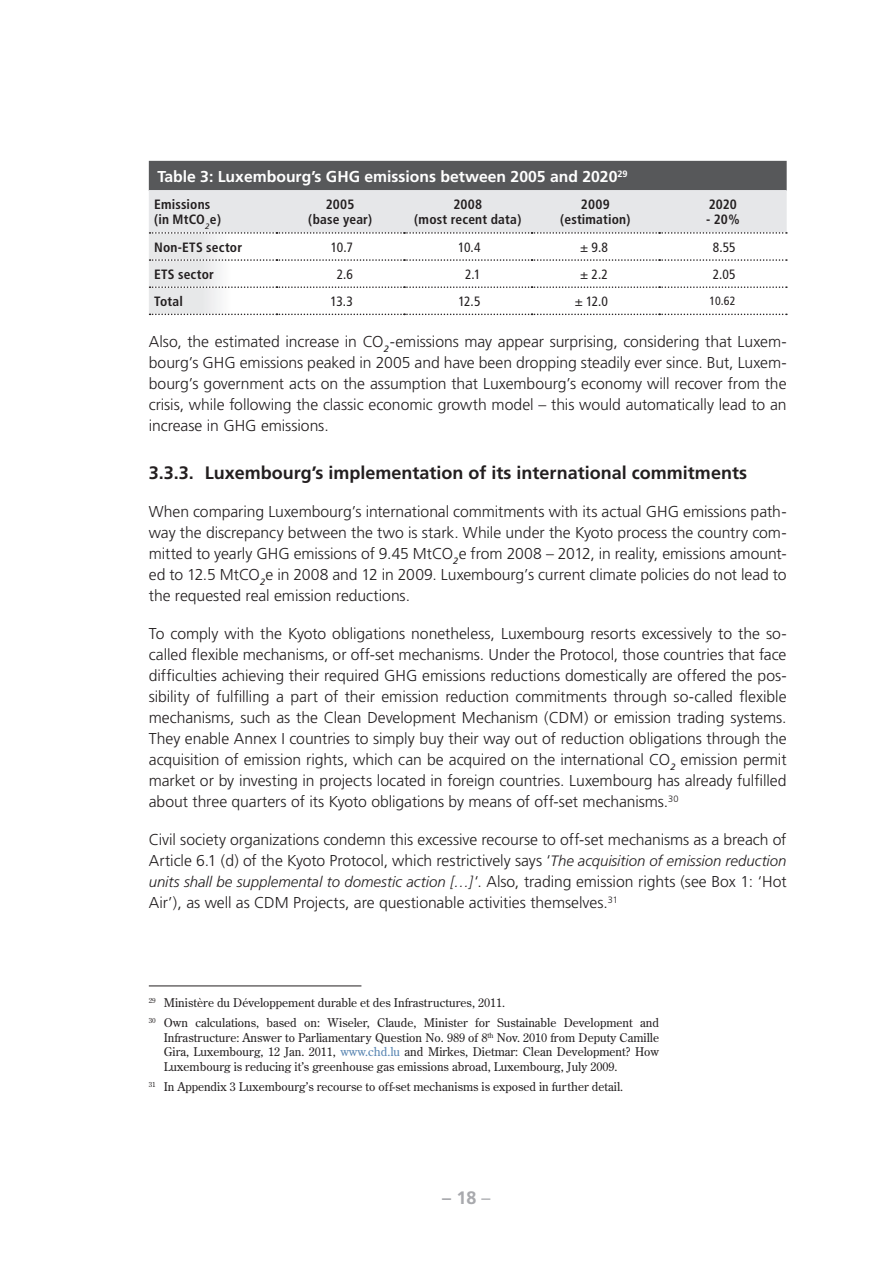
<style>
.page{position:relative;width:893px;height:1263px;background:#fff}
.page>*{position:absolute;margin:0;border:0;box-sizing:border-box;transform-origin:0 0}
.t1{font:700 18px "Frutiger";color:#231f20}
.t2{font:700 18px "Frutiger";color:#a8a9ad}
.t3{font:300 15.75px/21px "Frutiger";letter-spacing:-.005em;color:#231f20;text-align:justify}
.t4{font:700 15.75px "Frutiger";color:#fff}
.t5{font:italic 300 15px "Frutiger";color:#231f20}
.t6{font:700 condensed 13.5px/15.8px "Frutiger";letter-spacing:.015em;color:#231f20;text-align:center}
.t7{font:condensed 13.5px "Frutiger";letter-spacing:-.035em;color:#231f20}
.t8{font:12px/14.4px "Century Old Style Std";color:#231f20}
.t9{font:condensed 12px "Frutiger";color:#231f20}
.s1{font-style:italic;font-size:15px}
.s2{font-style:normal;font-size:15.75px}
.s3{color:#5482b0}
.s4{font-weight:400}
</style>
<div class="page">
<div style="left:149px;top:161px;width:638px;height:30px;background:#57585a"></div>
<svg style="left:149px;top:190px;width:638px;height:125px"></svg>
<hr style="left:149px;top:985px;width:212px;height:1px;background:#231f20">
<p class="t4" style="left:157px;top:167px;width:472px">Table 3: Luxembourg’s GHG emissions between 2005 and 2020<sup>29</sup></p>
<p class="t6" style="left:154px;top:196px;width:68px;text-align:left">Emissions (in MtCO<sub>2</sub>e)</p>
<p class="t6" style="left:308px;top:196px;width:65px">2005<br>(base year)</p>
<p class="t6" style="left:414px;top:196px;width:109px">2008<br>(most recent data)</p>
<p class="t6" style="left:560px;top:196px;width:72px">2009 (estimation)</p>
<p class="t6" style="left:709px;top:196px;width:30px">2020</p>
<p class="t6" style="left:706px;top:212px;width:35px">- 20%</p>
<p class="t6" style="left:154px;top:239px;width:90px">Non-ETS sector</p>
<p class="t7" style="left:331px;top:239px;width:24px">10.7</p>
<p class="t7" style="left:458px;top:239px;width:24px">10.4</p>
<p class="t7" style="left:580px;top:239px;width:29px">± 9.8</p>
<p class="t7" style="left:713px;top:239px;width:24px">8.55</p>
<p class="t6" style="left:154px;top:266px;width:61px">ETS sector</p>
<p class="t7" style="left:337px;top:266px;width:18px">2.6</p>
<p class="t7" style="left:465px;top:266px;width:17px">2.1</p>
<p class="t7" style="left:580px;top:266px;width:29px">± 2.2</p>
<p class="t7" style="left:713px;top:266px;width:24px">2.05</p>
<p class="t6" style="left:154px;top:293px;width:30px">Total</p>
<p class="t7" style="left:331px;top:293px;width:24px">13.3</p>
<p class="t7" style="left:458px;top:293px;width:24px">12.5</p>
<p class="t7" style="left:575px;top:293px;width:35px">± 12.0</p>
<p class="t9" style="left:710px;top:294px;width:28px">10.62</p>
<p class="t3" style="left:149px;top:331px;width:639px">Also, the estimated increase in CO<sub>2</sub>-emissions may appear surprising, considering that Luxem&shy;bourg’s GHG emissions peaked in 2005 and have been dropping steadily ever since. But, Luxem&shy;bourg’s government acts on the assumption that Luxembourg’s economy will recover from the crisis, while following the classic economic growth model – this would automatically lead to an increase in GHG emissions.</p>
<p class="t1" style="left:149px;top:462px;width:600px">3.3.3. Luxembourg’s implementation of its international commitments</p>
<p class="t3" style="left:149px;top:501px;width:639px">When comparing Luxembourg’s international commitments with its actual GHG emissions path&shy;way the discrepancy between the two is stark. While under the Kyoto process the country com&shy;mitted to yearly GHG emissions of 9.45 MtCO<sub>2</sub>e from 2008 – 2012, in reality, emissions amount&shy;ed to 12.5 MtCO<sub>2</sub>e in 2008 and 12 in 2009. Luxembourg’s current climate policies do not lead to the requested real emission reductions.</p>
<p class="t3" style="left:149px;top:623px;width:639px">To comply with the Kyoto obligations nonetheless, Luxembourg resorts excessively to the so&shy;called flexible mechanisms, or off-set mechanisms. Under the Protocol, those countries that face difficulties achieving their required GHG emissions reductions domestically are offered the pos&shy;sibility of fulfilling a part of their emission reduction commitments through so-called flexible mechanisms, such as the Clean Development Mechanism (CDM) or emission trading systems.<br>They enable Annex I countries to simply buy their way out of reduction obligations through the acquisition of emission rights, which can be acquired on the international CO<sub>2</sub> emission permit market or by investing in projects located in foreign countries. Luxembourg has already fulfilled about three quarters of its Kyoto obligations by means of off-set mechanisms.<sup>30</sup></p>
<p class="t3" style="left:149px;top:829px;width:639px">Civil society organizations condemn this excessive recourse to off-set mechanisms as a breach of<br>Article 6.1 (d) of the Kyoto Protocol, which restrictively says ‘<span class="s1">The acquisition of emission reduction</span></p>
<p class="t5" style="left:149px;top:873px;width:639px">units shall be supplemental to domestic action […]<span class="s2">‘. Also, trading emission rights (see Box 1: ‘Hot</span></p>
<p class="t3" style="left:149px;top:892px;width:470px">Air’), as well as CDM Projects, are questionable activities themselves.<sup>31</sup></p>
<p class="t8" style="left:149px;top:992px;width:512px;line-height:20.9px"><sup>29</sup> Ministère du Développement durable et des Infrastructures, 2011.<br><sup>30</sup> Own calculations, based on: Wiseler, Claude, Minister for Sustainable Development and</p>
<p class="t8" style="left:164px;top:1030px;width:497px;text-align:justify">Infrastructure: Answer to Parliamentary Question No. 989 of 8<sup>th</sup> Nov. 2010 from Deputy Camille Gira, Luxembourg, 12 Jan. 2011, <span class="s3">www.chd.lu</span> and Mirkes, Dietmar: Clean Development? How Luxembourg is reducing it’s greenhouse gas emissions abroad, Luxembourg, July 2009.</p>
<p class="t8" style="left:149px;top:1080px;width:476px"><sup>31</sup> In Appendix 3 Luxembourg’s recourse to off-set mechanisms is exposed in further detail.</p>
<p class="t2" style="left:442px;top:1187px;width:50px">– 18 <span class="s4">–</span></p>
</div>
